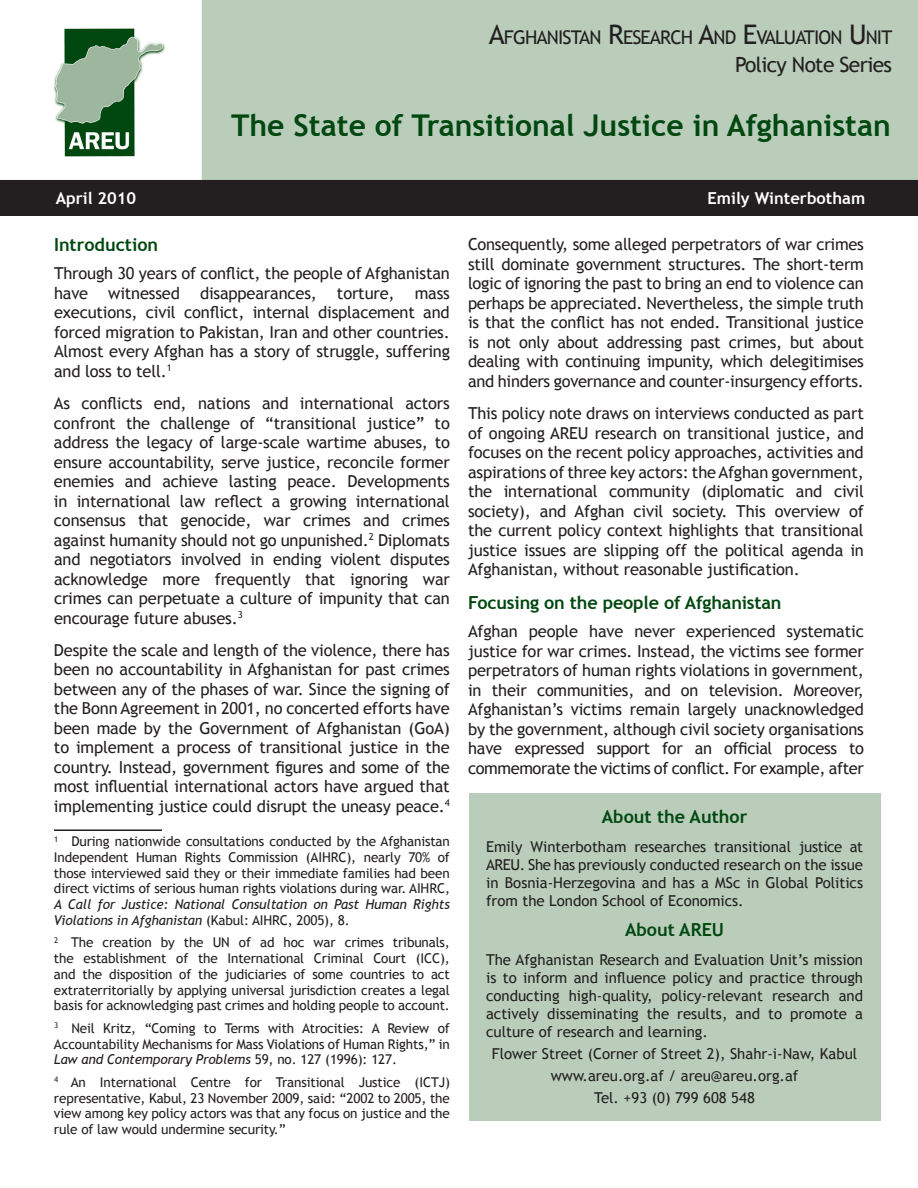
<style>
.page{position:relative;width:918px;height:1188px;background:#fff}
.page>*{position:absolute;margin:0;border:0;box-sizing:border-box;transform-origin:0 0}
.t1{font:700 30px "Trebuchet MS";color:#004710}
.t2{font:21px "Trebuchet MS";letter-spacing:-.03em;color:#231f20}
.t3{font:18.9px "Trebuchet MS";letter-spacing:-.045em;color:#231f20}
.t4{font:700 18px "Trebuchet MS";color:#004710}
.t5{font:16.5px/19.5px "Trebuchet MS";letter-spacing:-.01em;color:#231f20;text-align:justify}
.t6{font:700 16.5px "Trebuchet MS";color:#fff}
.t7{font:15px/18px "Trebuchet MS";color:#231f20;text-align:justify}
.t8{font:13.5px/15.8px "Trebuchet MS";letter-spacing:-.01em;color:#231f20;text-align:justify}
.t9{font:italic 13.5px/15.8px "Trebuchet MS";letter-spacing:-.01em;color:#231f20}
.s1{font-size:27px}
.s2{font-style:normal}
.s3{font-style:italic}
</style>
<div class="page">
<div style="left:202px;top:0;width:716px;height:180px;background:#b9cdba"></div>
<hr style="left:54px;top:830px;width:108px;height:1px;background:#231f20">
<div style="left:0;top:180px;width:918px;height:36px;background:#231f20"></div>
<div style="left:469px;top:793px;width:411px;height:327px;background:#b9cdba"></div>
<img style="left:53px;top:28px;width:112px;height:129px">
<p class="t3" style="left:489px;top:27px;width:405px"><span class="s1">A</span>FGHANISTAN <span class="s1">R</span>ESEARCH <span class="s1">A</span>ND <span class="s1">E</span>VALUATION <span class="s1">U</span> NIT</p>
<p class="t2" style="left:735px;top:53px;width:158px">Policy Note Series</p>
<h1 class="t1" style="left:231px;top:107px;width:661px">The State of Transitional Justice in Afghanistan</h1>
<p class="t6" style="left:56px;top:188px;width:82px">April 2010</p>
<p class="t6" style="left:708px;top:188px;width:159px">Emily Winterbotham</p>
<p class="t4" style="left:54px;top:234px;width:106px">Introduction</p>
<p class="t5" style="left:54px;top:264px;width:398px">Through 30 years of conflict, the people of Afghanistan have witnessed disappearances, torture, mass executions, civil conflict, internal displacement and forced migration to Pakistan, Iran and other countries.<br>Almost every Afghan has a story of struggle, suffering and loss to tell.<sup>1</sup></p>
<p class="t5" style="left:54px;top:394px;width:397px">As conflicts end, nations and international actors confront the challenge of “transitional justice” to address the legacy of large-scale wartime abuses, to ensure accountability, serve justice, reconcile former enemies and achieve lasting peace. Developments in international law reflect a growing international consensus that genocide, war crimes and crimes against humanity should not go unpunished.<sup>2</sup> Diplomats and negotiators involved in ending violent disputes acknowledge more frequently that ignoring war crimes can perpetuate a culture of impunity that can encourage future abuses.<sup>3</sup></p>
<p class="t5" style="left:54px;top:641px;width:398px">Despite the scale and length of the violence, there has been no accountability in Afghanistan for past crimes between any of the phases of war. Since the signing of the Bonn Agreement in 2001, no concerted efforts have been made by the Government of Afghanistan (GoA) to implement a process of transitional justice in the country. Instead, government figures and some of the most influential international actors have argued that implementing justice could disrupt the uneasy peace.<sup>4</sup></p>
<p class="t8" style="left:54px;top:834px;width:398px"><sup>1</sup> During nationwide consultations conducted by the Afghanistan Independent Human Rights Commission (AIHRC), nearly 70% of those interviewed said they or their immediate families had been direct victims of serious human rights violations during war. AIHRC,</p>
<p class="t9" style="left:54px;top:896px;width:397px">A Call for Justice: National Consultation on Past Human Rights<br>Violations in Afghanistan <span class="s2">(Kabul: AIHRC, 2005), 8.</span></p>
<p class="t8" style="left:54px;top:935px;width:397px"><sup>2</sup> The creation by the UN of ad hoc war crimes tribunals, the establishment of the International Criminal Court (ICC), and the disposition of the judiciaries of some countries to act extraterritorially by applying universal jurisdiction creates a legal basis for acknowledging past crimes and holding people to account.</p>
<p class="t8" style="left:54px;top:1020px;width:397px"><sup>3</sup> Neil Kritz, “Coming to Terms with Atrocities: A Review of Accountability Mechanisms for Mass Violations of Human Rights,” in <span class="s3">Law and Contemporary Problems</span> 59, no. 127 (1996): 127.</p>
<p class="t8" style="left:54px;top:1074px;width:397px"><sup>4</sup> An International Centre for Transitional Justice (ICTJ) representative, Kabul, 23 November 2009, said: “2002 to 2005, the view among key policy actors was that any focus on justice and the rule of law would undermine security.”</p>
<p class="t5" style="left:468px;top:235px;width:397px">Consequently, some alleged perpetrators of war crimes still dominate government structures. The short-term logic of ignoring the past to bring an end to violence can perhaps be appreciated. Nevertheless, the simple truth is that the conflict has not ended. Transitional justice is not only about addressing past crimes, but about dealing with continuing impunity, which delegitimises and hinders governance and counter-insurgency efforts.</p>
<p class="t5" style="left:468px;top:404px;width:397px">This policy note draws on interviews conducted as part of ongoing AREU research on transitional justice, and focuses on the recent policy approaches, activities and aspirations of three key actors: the Afghan government, the international community (diplomatic and civil society), and Afghan civil society. This overview of the current policy context highlights that transitional justice issues are slipping off the political agenda in Afghanistan, without reasonable justification.</p>
<p class="t4" style="left:468px;top:592px;width:315px">Focusing on the people of Afghanistan</p>
<p class="t5" style="left:468px;top:622px;width:398px">Afghan people have never experienced systematic justice for war crimes. Instead, the victims see former perpetrators of human rights violations in government, in their communities, and on television. Moreover, Afghanistan’s victims remain largely unacknowledged by the government, although civil society organisations have expressed support for an official process to commemorate the victims of conflict. For example, after</p>
<p class="t4" style="left:602px;top:805px;width:147px">About the Author</p>
<p class="t7" style="left:486px;top:838px;width:379px">Emily Winterbotham researches transitional justice at AREU. She has previously conducted research on the issue in Bosnia-Herzegovina and has a MSc in Global Politics from the London School of Economics.</p>
<p class="t4" style="left:625px;top:918px;width:101px">About AREU</p>
<p class="t7" style="left:486px;top:951px;width:379px">The Afghanistan Research and Evaluation Unit’s mission is to inform and influence policy and practice through conducting high-quality, policy-relevant research and actively disseminating the results, and to promote a culture of research and learning.</p>
<p class="t7" style="left:492px;top:1043px;width:367px;line-height:22.2px;text-align:center">Flower Street (Corner of Street 2), Shahr-i-Naw, Kabul www.areu.org.af / areu@areu.org.af<br>Tel. +93 (0) 799 608 548</p>
</div>
